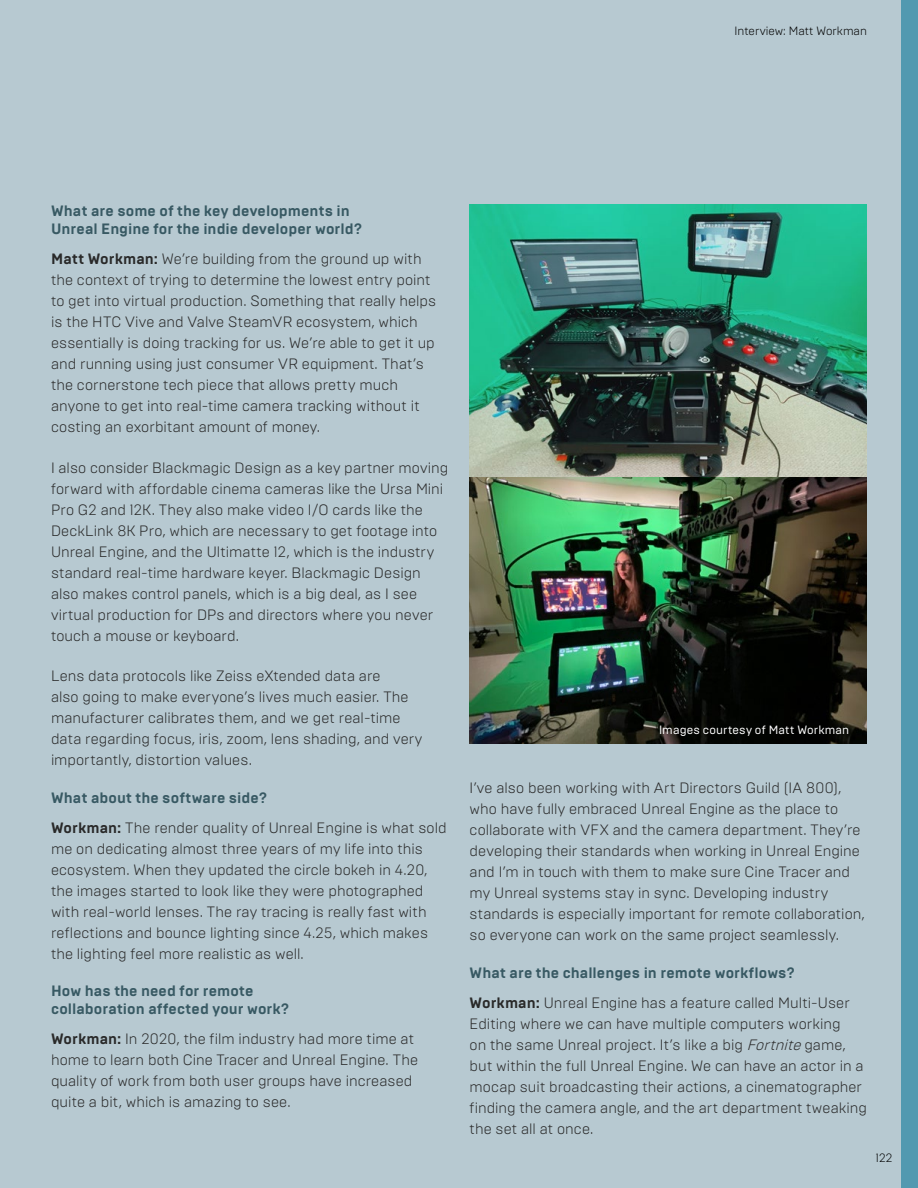
<style>
.page{position:relative;width:918px;height:1188px;background:#b7c9d1}
.page>*{position:absolute;margin:0;border:0;box-sizing:border-box;transform-origin:0 0}
.t1{font:300 15px/21px "Brutal Type";letter-spacing:.005em;color:#292929}
.t2{font:700 15px/18px "Brutal Type";letter-spacing:.005em;color:#385963}
.t3{font:12px "Brutal Type";letter-spacing:.015em;color:#fff}
.t4{font:300 12px "Brutal Type";color:#000}
.s1{font-weight:700}
.s2{font-weight:700;color:#385963}
.s3{font-style:italic}
</style>
<div class="page">
<div style="left:901px;top:0;width:17px;height:1188px;background:#5299b0"></div>
<img style="left:470px;top:204px;width:397px;height:539px">
<p class="t4" style="left:734px;top:24px;width:134px">Interview: Matt Workman</p>
<p class="t2" style="left:51px;top:202px;width:312px">What are some of the key developments in<br>Unreal Engine for the indie developer world?</p>
<p class="t1" style="left:51px;top:248px;width:387px"><span class="s1">Matt Workman:</span> We’re building from the ground up with the context of trying to determine the lowest entry point to get into virtual production. Something that really helps is the HTC Vive and Valve SteamVR ecosystem, which essentially is doing tracking for us. We’re able to get it up and running using just consumer VR equipment. That’s the cornerstone tech piece that allows pretty much anyone to get into real-time camera tracking without it costing an exorbitant amount of money.</p>
<p class="t1" style="left:51px;top:457px;width:399px">I also consider Blackmagic Design as a key partner moving forward with affordable cinema cameras like the Ursa Mini Pro G2 and 12K. They also make video I/O cards like the DeckLink 8K Pro, which are necessary to get footage into Unreal Engine, and the Ultimatte 12, which is the industry standard real-time hardware keyer. Blackmagic Design also makes control panels, which is a big deal, as I see virtual production for DPs and directors where you never touch a mouse or keyboard.</p>
<p class="t1" style="left:51px;top:665px;width:373px">Lens data protocols like Zeiss eXtended data are<br>also going to make everyone’s lives much easier. The manufacturer calibrates them, and we get real-time data regarding focus, iris, zoom, lens shading, and very importantly, distortion values.</p>
<p class="t1" style="left:51px;top:782px;width:397px;line-height:30px"><span class="s2">What about the software side?<br></span><span class="s1">Workman:</span> The render quality of Unreal Engine is what sold</p>
<p class="t1" style="left:51px;top:838px;width:379px">me on dedicating almost three years of my life into this ecosystem. When they updated the circle bokeh in 4.20, the images started to look like they were photographed with real-world lenses. The ray tracing is really fast with reflections and bounce lighting since 4.25, which makes the lighting feel more realistic as well.</p>
<p class="t2" style="left:51px;top:982px;width:240px">How has the need for remote collaboration affected your work?</p>
<p class="t1" style="left:51px;top:1028px;width:368px"><span class="s1">Workman:</span> In 2020, the film industry had more time at home to learn both Cine Tracer and Unreal Engine. The quality of work from both user groups have increased quite a bit, which is amazing to see.</p>
<p class="t3" style="left:659px;top:722px;width:192px">Images courtesy of Matt Workman</p>
<p class="t1" style="left:470px;top:778px;width:397px">I’ve also been working with Art Directors Guild (IA 800), who have fully embraced Unreal Engine as the place to collaborate with VFX and the camera department. They’re developing their standards when working in Unreal Engine and I’m in touch with them to make sure Cine Tracer and my Unreal systems stay in sync. Developing industry standards is especially important for remote collaboration, so everyone can work on the same project seamlessly.</p>
<p class="t1" style="left:470px;top:958px;width:382px;line-height:30px"><span class="s2">What are the challenges in remote workflows?<br></span><span class="s1">Workman:</span> Unreal Engine has a feature called Multi-User</p>
<p class="t1" style="left:470px;top:1013px;width:399px">Editing where we can have multiple computers working<br>on the same Unreal project. It’s like a big <span class="s3">Fortnite</span>game, but within the full Unreal Engine. We can have an actor in a mocap suit broadcasting their actions, a cinematographer finding the camera angle, and the art department tweaking the set all at once.</p>
<p class="t4" style="left:876px;top:1151px;width:18px">122</p>
</div>
